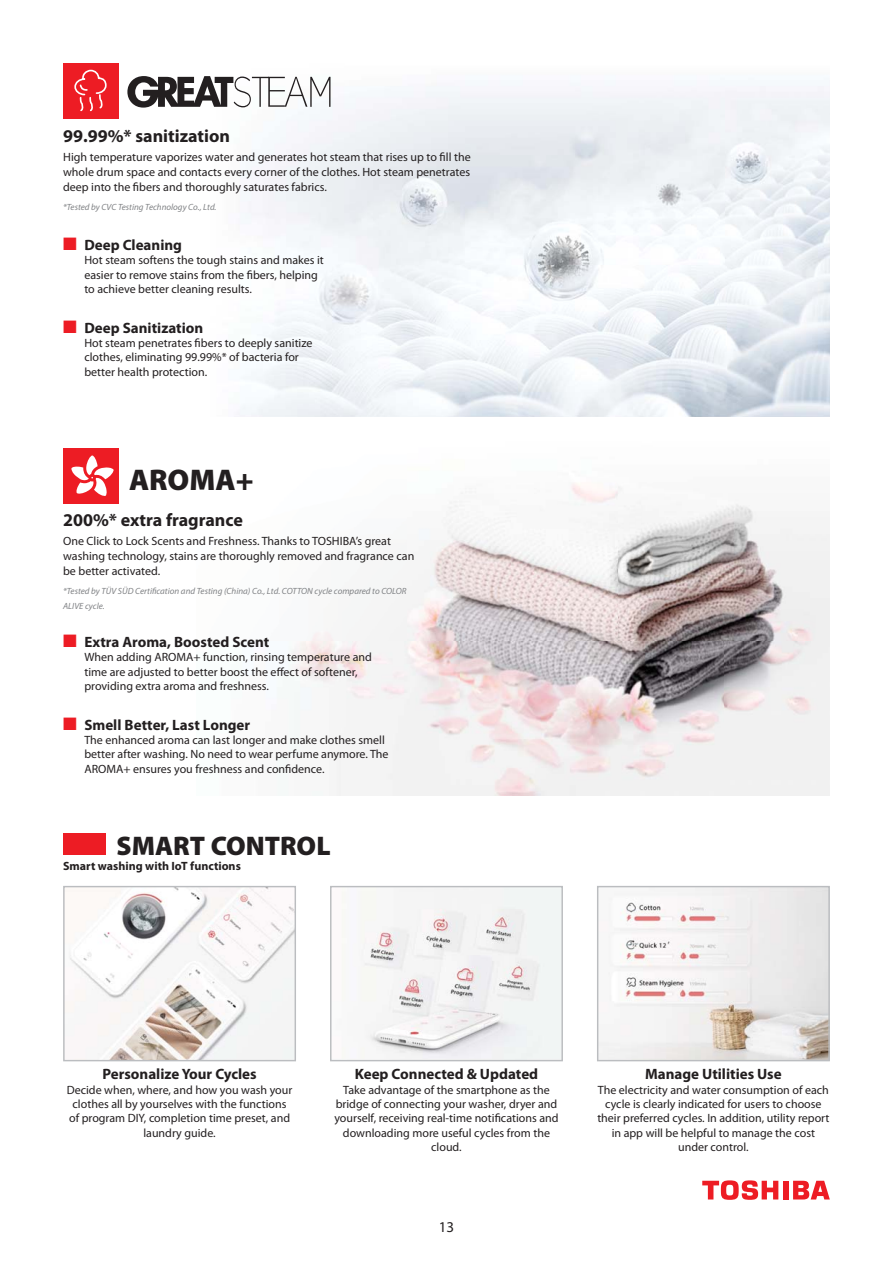
<style>
.page{position:relative;width:893px;height:1263px;background:#fff}
.page>*{position:absolute;margin:0;border:0;box-sizing:border-box;transform-origin:0 0}
.t1{font:900 30px "Myriad Pro";color:#231f20}
.t2{font:900 27px "Myriad Pro";color:#231f20}
.t3{font:700 18px "Myriad Pro";color:#231f20}
.t4{font:700 15px "Myriad Pro";color:#231f20}
.t5{font:15px "Myriad Pro";color:#231f20}
.t6{font:12px/14.4px "Myriad Pro";color:#231f20}
.t7{font:700 12px "Myriad Pro";color:#231f20}
.t8{font:italic 9px/15px "Myriad Pro";color:#808285}
.s1{color:#ed1c24}
</style>
<div class="page">
<div style="left:783px;top:1181px;width:5px;height:18px;background:#ed1c24"></div>
<svg style="left:793px;top:1181px;width:37px;height:18px"></svg>
<svg style="left:702px;top:1180px;width:76px;height:20px"></svg>
<img style="left:238px;top:76px;width:592px;height:341px">
<img style="left:289px;top:483px;width:541px;height:312px">
<svg style="left:127px;top:76px;width:203px;height:32px"></svg>
<div style="left:63px;top:833px;width:43px;height:22px;background:#ed1c24"></div>
<img style="left:65px;top:888px;width:229px;height:171px">
<div style="left:63px;top:886px;width:233px;height:175px;border:1px solid #bbbdc0"></div>
<img style="left:342px;top:888px;width:219px;height:171px">
<div style="left:330px;top:886px;width:233px;height:175px;border:1px solid #bbbdc0"></div>
<img style="left:599px;top:888px;width:229px;height:171px">
<div style="left:597px;top:886px;width:233px;height:175px;border:1px solid #bbbdc0"></div>
<div style="left:63px;top:63px;width:56px;height:56px;background:#ed1c24"></div>
<svg style="left:74px;top:69px;width:33px;height:43px"></svg>
<div style="left:63px;top:448px;width:56px;height:56px;background:#ed1c24"></div>
<svg style="left:71px;top:455px;width:43px;height:41px"></svg>
<h3 class="t3" style="left:63px;top:129px;width:168px">99.99%* sanitization</h3>
<p class="t6" style="left:63px;top:151px;width:409px;line-height:15px;text-align:justify">High temperature vaporizes water and generates hot steam that rises up to fill the whole drum space and contacts every corner of the clothes. Hot steam penetrates deep into the fibers and thoroughly saturates fabrics.</p>
<p class="t8" style="left:63px;top:201px;width:155px">*Tested by CVC Testing Technology Co., Ltd.</p>
<p class="t4" style="left:63px;top:239px;width:120px"><span class="s1">■</span> Deep Cleaning</p>
<p class="t6" style="left:84px;top:254px;width:241px">Hot steam softens the tough stains and makes it easier to remove stains from the fibers, helping to achieve better cleaning results.</p>
<p class="t4" style="left:63px;top:322px;width:142px"><span class="s1">■</span> Deep Sanitization</p>
<p class="t6" style="left:84px;top:337px;width:230px">Hot steam penetrates fibers to deeply sanitize clothes, eliminating 99.99%* of bacteria for better health protection.</p>
<h1 class="t1" style="left:129px;top:468px;width:126px">AROMA+</h1>
<h3 class="t3" style="left:63px;top:513px;width:181px">200%* extra fragrance</h3>
<p class="t6" style="left:63px;top:535px;width:353px;line-height:15px">One Click to Lock Scents and Freshness. Thanks to TOSHIBA’s great washing technology, stains are thoroughly removed and fragrance can be better activated.</p>
<p class="t8" style="left:63px;top:584px;width:345px">*Tested by TÜV SÜD Certification and Testing (China) Co., Ltd. COTTON cycle compared to COLOR<br>ALIVE cycle.</p>
<p class="t4" style="left:63px;top:636px;width:208px"><span class="s1">■</span> Extra Aroma, Boosted Scent</p>
<p class="t6" style="left:84px;top:651px;width:289px">When adding AROMA+ function, rinsing temperature and time are adjusted to better boost the effect of softener, providing extra aroma and freshness.</p>
<p class="t4" style="left:63px;top:719px;width:189px"><span class="s1">■</span> Smell Better, Last Longer</p>
<p class="t6" style="left:84px;top:734px;width:306px">The enhanced aroma can last longer and make clothes smell better after washing. No need to wear perfume anymore. The<br>AROMA+ ensures you freshness and confidence.</p>
<h2 class="t2" style="left:117px;top:836px;width:216px">SMART CONTROL</h2>
<p class="t7" style="left:63px;top:861px;width:179px">Smart washing with IoT functions</p>
<p class="t4" style="left:102px;top:1068px;width:156px">Personalize Your Cycles</p>
<p class="t6" style="left:67px;top:1083px;width:227px;text-align:center">Decide when, where, and how you wash your clothes all by yourselves with the functions of program DIY, completion time preset, and laundry guide.</p>
<p class="t4" style="left:355px;top:1068px;width:185px">Keep Connected &amp; Updated</p>
<p class="t6" style="left:334px;top:1083px;width:226px;text-align:center">Take advantage of the smartphone as the bridge of connecting your washer, dryer and yourself, receiving real-time notifications and downloading more useful cycles from the cloud.</p>
<p class="t5" style="left:439px;top:1221px;width:17px">13</p>
<p class="t4" style="left:645px;top:1068px;width:138px">Manage Utilities Use</p>
<p class="t6" style="left:597px;top:1083px;width:234px;text-align:center">The electricity and water consumption of each cycle is clearly indicated for users to choose their preferred cycles. In addition, utility report in app will be helpful to manage the cost under control.</p>
</div>
